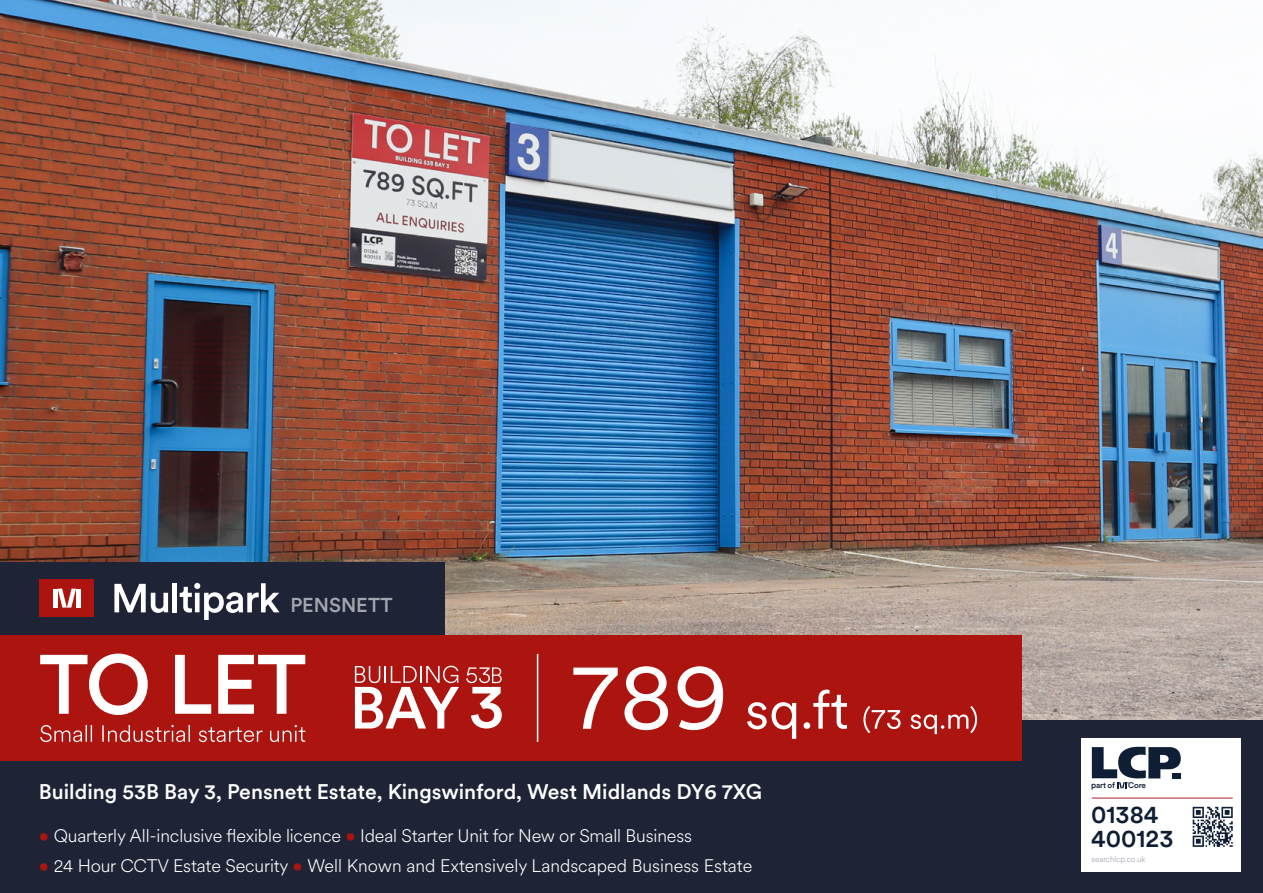
<style>
.page{position:relative;width:1263px;height:893px;background:#fff}
.page>*{position:absolute;margin:0;border:0;box-sizing:border-box;transform-origin:0 0}
.t1{font:500 24.9px/23.9px "Circular XX";color:#0e1e34}
.t2{font:500 21px "Circular XX";color:#fff}
.t3{font:500 19.95px "Circular Std";color:#a3a6af}
.t4{font:300 18px "Circular XX";letter-spacing:-.01em;color:#fff}
.t5{font:300 8.1px "Circular XX";color:#979da7}
.t6{font:500 8.1px "Circular XX";letter-spacing:-.02em;color:#0e1e34}
.s1{font-size:8.55px}
.s2{color:#ac1410}
</style>
<div class="page">
<img style="left:0;top:0;width:1263px;height:721px">
<div style="left:0;top:721px;width:1263px;height:172px;background:#1e2336"></div>
<div style="left:1081px;top:738px;width:160px;height:133px;background:#fff"></div>
<hr style="left:1092px;top:798px;width:141px;height:1px;background:#ac1f25">
<svg style="left:1092px;top:747px;width:89px;height:41px"></svg>
<svg style="left:1193px;top:807px;width:40px;height:40px"></svg>
<div style="left:0;top:635px;width:1022px;height:126px;background:#ac1410"></div>
<svg style="left:40px;top:725px;width:265px;height:17px"></svg>
<svg style="left:40px;top:654px;width:265px;height:61px"></svg>
<hr style="left:537px;top:654px;width:1px;height:88px;background:#fff">
<div style="left:0;top:562px;width:444px;height:73px;background:#1e2336"></div>
<div style="left:40px;top:579px;width:54px;height:38px;background:#ac1410"></div>
<hr style="left:76px;top:589px;width:4px;height:19px;background:#fff">
<div style="left:53px;top:589px;width:5px;height:19px;background:#fff"></div>
<svg style="left:58px;top:589px;width:18px;height:19px"></svg>
<svg style="left:114px;top:584px;width:54px;height:29px"></svg>
<hr style="left:173px;top:583px;width:4px;height:29px;background:#fff">
<svg style="left:180px;top:583px;width:99px;height:37px"></svg>
<svg style="left:624px;top:666px;width:44px;height:64px"></svg>
<svg style="left:573px;top:668px;width:45px;height:61px"></svg>
<svg style="left:677px;top:666px;width:46px;height:64px"></svg>
<svg style="left:747px;top:702px;width:49px;height:37px"></svg>
<div style="left:803px;top:722px;width:7px;height:7px;background:#fff;border-radius:50%"></div>
<svg style="left:813px;top:690px;width:34px;height:39px"></svg>
<svg style="left:863px;top:706px;width:37px;height:27px"></svg>
<svg style="left:910px;top:706px;width:67px;height:28px"></svg>
<svg style="left:355px;top:666px;width:104px;height:62px"></svg>
<svg style="left:466px;top:667px;width:36px;height:61px"></svg>
<p class="t3" style="left:290px;top:593px;width:104px">PENSNETT</p>
<p class="t2" style="left:39px;top:777px;width:725px">Building 53B Bay 3, Pensnett Estate, Kingswinford, West Midlands DY6 7XG</p>
<p class="t6" style="left:1091px;top:780px;width:25px"><span class="s1">p</span>art of</p>
<p class="t6" style="left:1128px;top:780px;width:19px">Core</p>
<h1 class="t1" style="left:1091px;top:801px;width:84px">01384<br>400123</h1>
<p class="t4" style="left:39px;top:823px;width:655px"><span class="s2">•</span> Quarterly All-inclusive flexible licence <span class="s2">•</span> Ideal Starter Unit for New or Small Business</p>
<p class="t4" style="left:39px;top:853px;width:715px"><span class="s2">•</span> 24 Hour CCTV Estate Security <span class="s2">•</span> Well Known and Extensively Landscaped Business Estate</p>
<p class="t5" style="left:1091px;top:853px;width:55px">searchlcp.co.uk</p>
</div>
